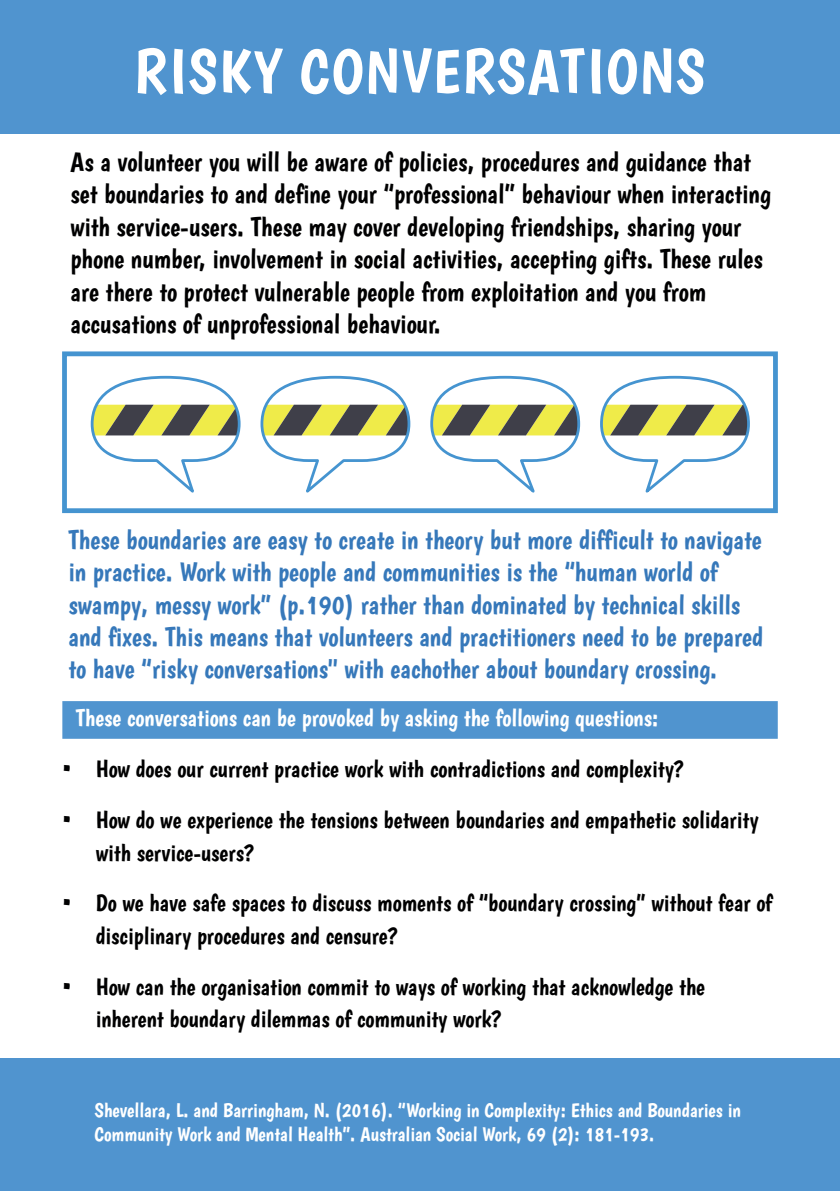
<style>
.page{position:relative;width:840px;height:1191px;background:#fff}
.page>*{position:absolute;margin:0;border:0;box-sizing:border-box;transform-origin:0 0}
.t1{font:62px "Boogaloo";letter-spacing:.03em;color:#fff}
.t2{font:27px/32.4px "Boogaloo";color:#000001}
.t3{font:27px/32.4px "Boogaloo";color:#3678ba}
.t4{font:24px/32.8px "Boogaloo";color:#000001}
.t5{font:24px "Boogaloo";color:#fff}
.t6{font:20px/24px "Boogaloo";color:#fff}
</style>
<div class="page">
<div style="left:0;top:0;width:839px;height:134px;background:#5094cf"></div>
<div style="left:0;top:1058px;width:839px;height:133px;background:#5094cf"></div>
<div style="left:62px;top:701px;width:715px;height:38px;background:#5094cf"></div>
<svg style="left:90px;top:375px;width:151px;height:118px"></svg>
<svg style="left:260px;top:375px;width:151px;height:118px"></svg>
<svg style="left:430px;top:375px;width:151px;height:118px"></svg>
<svg style="left:600px;top:375px;width:150px;height:118px"></svg>
<div style="left:62px;top:351px;width:715px;height:162px;border:5px solid #4594d0"></div>
<h1 class="t1" style="left:134px;top:34px;width:572px">RISKY CONVERSATIONS</h1>
<p class="t2" style="left:70px;top:145px;width:701px">As a volunteer you will be aware of policies, procedures and guidance that set boundaries to and define your “professional” behaviour when interacting with service-users. These may cover developing friendships, sharing your phone number, involvement in social activities, accepting gifts. These rules are there to protect vulnerable people from exploitation and you from accusations of unprofessional behaviour.</p>
<p class="t3" style="left:68px;top:523px;width:695px">These boundaries are easy to create in theory but more difficult to navigate in practice. Work with people and communities is the “human world of swampy, messy work” (p.190) rather than dominated by technical skills and fixes. This means that volunteers and practitioners need to be prepared to have “risky conversations'' with eachother about boundary crossing.</p>
<p class="t5" style="left:76px;top:704px;width:583px">These conversations can be provoked by asking the following questions:</p>
<p class="t4" style="left:60px;top:752px;width:625px">• How does our current practice work with contradictions and complexity?</p>
<p class="t4" style="left:96px;top:803px;width:663px;text-indent:-36px">• How do we experience the tensions between boundaries and empathetic solidarity with service-users?</p>
<p class="t4" style="left:96px;top:886px;width:677px;text-indent:-36px">• Do we have safe spaces to discuss moments of “boundary crossing” without fear of disciplinary procedures and censure?</p>
<p class="t4" style="left:96px;top:969px;width:610px;text-indent:-36px">• How can the organisation commit to ways of working that acknowledge the inherent boundary dilemmas of community work?</p>
<p class="t6" style="left:94px;top:1098px;width:647px">Shevellara, L. and Barringham, N. (2016). “Working in Complexity: Ethics and Boundaries in<br>Community Work and Mental Health”. Australian Social Work, 69 (2): 181-193.</p>
</div>
